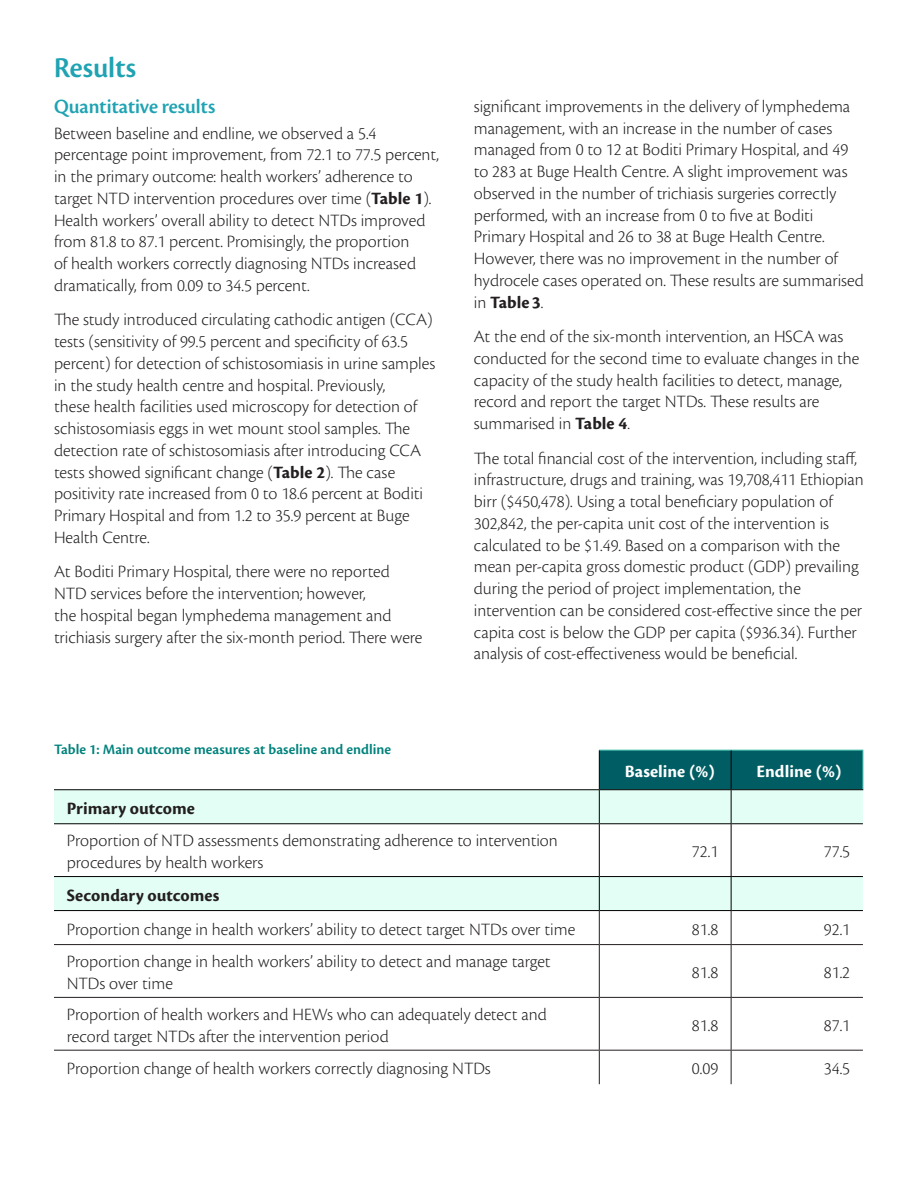
<style>
.page{position:relative;width:918px;height:1188px;background:#fff}
.page>*{position:absolute;margin:0;border:0;box-sizing:border-box;transform-origin:0 0}
.Heading_01{font:30px "Cronos Pro Semibold Disp";color:#1fa3b3}
.Heading_02{font:21px "Cronos Pro Semibold Disp";color:#1fa3b3}
.Body{font:300 18px/21.8px "Cronos Pro";color:#231f20}
.Body-2{font:700 18px "Cronos Pro";letter-spacing:.005em;color:#231f20}
.Table_header{font:700 18px "Cronos Pro";color:#fff}
.Figure_title{font:600 15px "Cronos Pro";color:#00827c}
.s1{font-weight:700}
</style>
<div class="page">
<div style="left:600px;top:751px;width:263px;height:38px;background:#005d63"></div>
<svg style="left:54px;top:790px;width:809px;height:120px;fill:#e3fff5"></svg>
<hr style="left:599px;top:790px;width:1px;height:33px;background:#000">
<hr style="left:731px;top:790px;width:1px;height:33px;background:#000">
<hr style="left:54px;top:823px;width:545px;height:1px;background:#000">
<hr style="left:599px;top:824px;width:1px;height:52px;background:#000">
<hr style="left:731px;top:824px;width:1px;height:52px;background:#000">
<hr style="left:54px;top:876px;width:545px;height:1px;background:#000">
<hr style="left:599px;top:876px;width:132px;height:1px;background:#000">
<hr style="left:599px;top:877px;width:1px;height:33px;background:#000">
<hr style="left:731px;top:876px;width:132px;height:1px;background:#000">
<hr style="left:731px;top:877px;width:1px;height:33px;background:#000">
<hr style="left:54px;top:910px;width:545px;height:1px;background:#000">
<hr style="left:599px;top:910px;width:132px;height:1px;background:#000">
<hr style="left:731px;top:910px;width:132px;height:1px;background:#000">
<hr style="left:54px;top:789px;width:545px;height:1px;background:#000">
<hr style="left:599px;top:750px;width:132px;height:1px;background:#42bead">
<hr style="left:731px;top:750px;width:132px;height:1px;background:#42bead">
<hr style="left:863px;top:750px;width:1px;height:39px;background:#42bead">
<hr style="left:599px;top:750px;width:1px;height:39px;background:#000">
<hr style="left:731px;top:750px;width:1px;height:39px;background:#000">
<hr style="left:599px;top:789px;width:132px;height:1px;background:#000">
<hr style="left:731px;top:789px;width:132px;height:1px;background:#000">
<hr style="left:599px;top:823px;width:132px;height:1px;background:#000">
<hr style="left:731px;top:823px;width:132px;height:1px;background:#000">
<hr style="left:599px;top:911px;width:1px;height:33px;background:#231f20">
<hr style="left:731px;top:911px;width:1px;height:33px;background:#231f20">
<hr style="left:54px;top:944px;width:545px;height:1px;background:#231f20">
<hr style="left:599px;top:944px;width:132px;height:1px;background:#231f20">
<hr style="left:599px;top:945px;width:1px;height:52px;background:#231f20">
<hr style="left:731px;top:944px;width:132px;height:1px;background:#231f20">
<hr style="left:731px;top:945px;width:1px;height:52px;background:#231f20">
<hr style="left:54px;top:997px;width:545px;height:1px;background:#231f20">
<hr style="left:599px;top:997px;width:132px;height:1px;background:#231f20">
<hr style="left:599px;top:998px;width:1px;height:52px;background:#231f20">
<hr style="left:731px;top:997px;width:132px;height:1px;background:#231f20">
<hr style="left:731px;top:998px;width:1px;height:52px;background:#231f20">
<hr style="left:54px;top:1050px;width:545px;height:1px;background:#231f20">
<hr style="left:599px;top:1050px;width:132px;height:1px;background:#231f20">
<hr style="left:599px;top:1051px;width:1px;height:33px;background:#231f20">
<hr style="left:731px;top:1050px;width:132px;height:1px;background:#231f20">
<hr style="left:731px;top:1051px;width:1px;height:33px;background:#231f20">
<p class="Heading_01" style="left:54px;top:51px;width:84px">Results</p>
<p class="Heading_02" style="left:54px;top:94px;width:163px">Quantitative results</p>
<p class="Body" style="left:54px;top:122px;width:387px">Between baseline and endline, we observed a 5.4 percentage point improvement, from 72.1 to 77.5 percent, in the primary outcome: health workers’ adherence to target NTD intervention procedures over time (<span class="s1">Table 1</span>).<br>Health workers’ overall ability to detect NTDs improved from 81.8 to 87.1 percent. Promisingly, the proportion<br>of health workers correctly diagnosing NTDs increased dramatically, from 0.09 to 34.5 percent.</p>
<p class="Body" style="left:54px;top:309px;width:383px">The study introduced circulating cathodic antigen (CCA) tests (sensitivity of 99.5 percent and specificity of 63.5 percent) for detection of schistosomiasis in urine samples in the study health centre and hospital. Previously,<br>these health facilities used microscopy for detection of schistosomiasis eggs in wet mount stool samples. The detection rate of schistosomiasis after introducing CCA tests showed significant change (<span class="s1">Table 2</span>). The case positivity rate increased from 0 to 18.6 percent at Boditi Primary Hospital and from 1.2 to 35.9 percent at Buge Health Centre.</p>
<p class="Body" style="left:54px;top:561px;width:370px">At Boditi Primary Hospital, there were no reported NTD services before the intervention; however,<br>the hospital began lymphedema management and trichiasis surgery after the six-month period. There were</p>
<p class="Figure_title" style="left:54px;top:741px;width:339px">Table 1: Main outcome measures at baseline and endline</p>
<p class="Body" style="left:474px;top:95px;width:392px">significant improvements in the delivery of lymphedema management, with an increase in the number of cases managed from 0 to 12 at Boditi Primary Hospital, and 49 to 283 at Buge Health Centre. A slight improvement was observed in the number of trichiasis surgeries correctly performed, with an increase from 0 to five at Boditi Primary Hospital and 26 to 38 at Buge Health Centre.<br>However, there was no improvement in the number of hydrocele cases operated on. These results are summarised in <span class="s1">Table 3</span>.</p>
<p class="Body" style="left:474px;top:326px;width:387px">At the end of the six-month intervention, an HSCA was conducted for the second time to evaluate changes in the capacity of the study health facilities to detect, manage, record and report the target NTDs. These results are summarised in <span class="s1">Table 4</span>.</p>
<p class="Body" style="left:474px;top:447px;width:391px">The total financial cost of the intervention, including staff, infrastructure, drugs and training, was 19,708,411 Ethiopian birr ($450,478). Using a total beneficiary population of 302,842, the per-capita unit cost of the intervention is calculated to be $1.49. Based on a comparison with the mean per-capita gross domestic product (GDP) prevailing during the period of project implementation, the intervention can be considered cost-effective since the per capita cost is below the GDP per capita ($936.34). Further analysis of cost-effectiveness would be beneficial.</p>
<p class="Table_header" style="left:625px;top:761px;width:92px">Baseline (%)</p>
<p class="Table_header" style="left:757px;top:761px;width:86px">Endline (%)</p>
<p class="Body-2" style="left:67px;top:798px;width:130px">Primary outcome</p>
<p class="Body" style="left:67px;top:830px;width:493px">Proportion of NTD assessments demonstrating adherence to intervention procedures by health workers</p>
<p class="Body" style="left:692px;top:841px;width:28px">72.1</p>
<p class="Body" style="left:824px;top:841px;width:28px">77.5</p>
<p class="Body-2" style="left:67px;top:885px;width:154px">Secondary outcomes</p>
<p class="Body" style="left:67px;top:918px;width:510px">Proportion change in health workers’ ability to detect target NTDs over time</p>
<p class="Body" style="left:692px;top:918px;width:28px">81.8</p>
<p class="Body" style="left:824px;top:918px;width:28px">92.1</p>
<p class="Body" style="left:67px;top:951px;width:485px">Proportion change in health workers’ ability to detect and manage target<br>NTDs over time</p>
<p class="Body" style="left:692px;top:961px;width:28px">81.8</p>
<p class="Body" style="left:824px;top:961px;width:28px">81.2</p>
<p class="Body" style="left:67px;top:1003px;width:482px">Proportion of health workers and HEWs who can adequately detect and record target NTDs after the intervention period</p>
<p class="Body" style="left:692px;top:1014px;width:28px">81.8</p>
<p class="Body" style="left:824px;top:1014px;width:28px">87.1</p>
<p class="Body" style="left:67px;top:1058px;width:426px">Proportion change of health workers correctly diagnosing NTDs</p>
<p class="Body" style="left:692px;top:1058px;width:28px">0.09</p>
<p class="Body" style="left:824px;top:1058px;width:28px">34.5</p>
</div>
